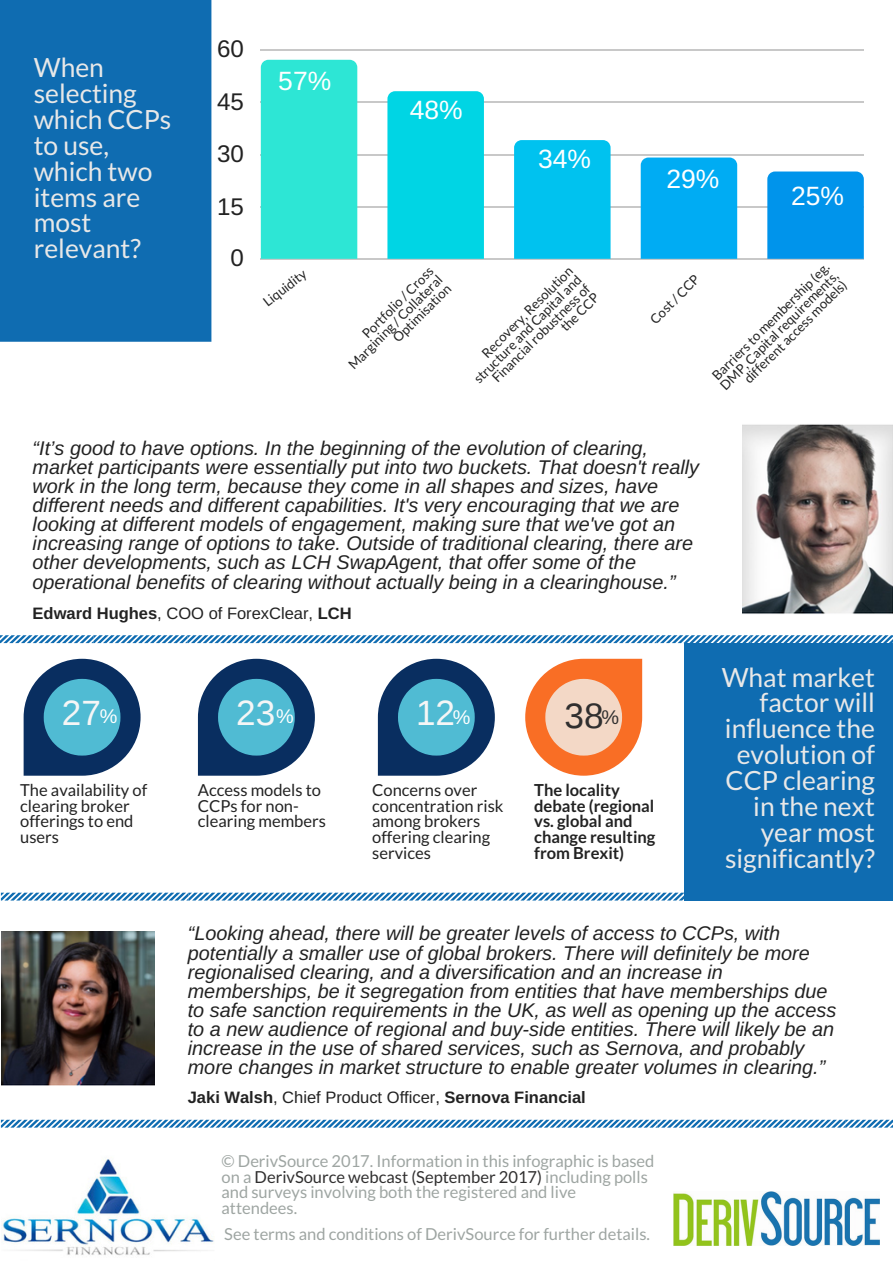
<style>
.page{position:relative;width:893px;height:1263px;background:#fff}
.page>*{position:absolute;margin:0;border:0;box-sizing:border-box;transform-origin:0 0}
.t1{font:35.25px "Liberation Sans";color:#302f2f}
.t2{font:35.1px "Liberation Sans";color:#f5f6f6}
.t3{font:26.4px/25.8px "Lato";color:#e8e8e8}
.t4{font:26.4px "Arimo";color:#fff}
.t5{font:24.15px "Arimo";color:#222}
.t6{font:italic 19.8px/19px "Arimo";color:#222}
.t7{font:19.8px "Arimo";color:#fff}
.t8{font:19.8px "Arimo";color:#302f2f}
.t9{font:16.5px/15.8px "Lato";color:#9ea5a2}
.t10{font:16.5px/15.8px "Lato";color:#222}
.t11{font:700 16.5px/15.8px "Lato";color:#222}
.t12{font:700 16.5px "Arimo";color:#222}
.t13{font:16.5px "Arimo";color:#222}
.t14{font:13.2px/12.3px "Lato";color:#222;text-align:right}
.s1{font-weight:700}
.s2{font-weight:400}
.s3{color:#302f2f}
</style>
<div class="page">
<div style="left:0;top:0;width:211px;height:342px;background:#0f6cb1"></div>
<hr style="left:261px;top:259px;width:602px;height:1px;background:#222">
<hr style="left:261px;top:206px;width:602px;height:2px;background:#222">
<hr style="left:261px;top:154px;width:602px;height:1px;background:#222">
<hr style="left:261px;top:102px;width:602px;height:1px;background:#222">
<hr style="left:261px;top:49px;width:602px;height:1px;background:#222">
<div style="left:261px;top:60px;width:96px;height:199px;background:#2de6d5"></div>
<div style="left:387px;top:91px;width:97px;height:168px;background:#00d5e4"></div>
<div style="left:514px;top:140px;width:96px;height:119px;background:#00c2ef"></div>
<div style="left:640px;top:158px;width:97px;height:101px;background:#00acf3"></div>
<div style="left:767px;top:171px;width:96px;height:88px;background:#0094eb"></div>
<svg style="left:0;top:635px;width:892px;height:8px"></svg>
<div style="left:683px;top:643px;width:209px;height:257px;background:#0f6cb1"></div>
<svg style="left:1px;top:893px;width:683px;height:7px"></svg>
<svg style="left:24px;top:659px;width:117px;height:117px"></svg>
<svg style="left:525px;top:659px;width:117px;height:117px"></svg>
<svg style="left:198px;top:659px;width:117px;height:117px;background:#477ea0"></svg>
<svg style="left:378px;top:659px;width:117px;height:117px;background:#477ea0"></svg>
<img style="left:1px;top:1159px;width:213px;height:97px">
<img style="left:673px;top:1191px;width:206px;height:54px">
<svg style="left:1px;top:1120px;width:891px;height:7px"></svg>
<img style="left:1px;top:932px;width:153px;height:154px">
<img style="left:742px;top:424px;width:150px;height:190px">
<h3 class="t3" style="left:34px;top:54px;width:139px">When selecting which CCPs to use, which two items are most relevant?</h3>
<p class="t5" style="left:217px;top:35px;width:28px">60</p>
<p class="t5" style="left:217px;top:88px;width:28px">45</p>
<p class="t5" style="left:217px;top:140px;width:28px">30</p>
<p class="t5" style="left:217px;top:193px;width:28px">15</p>
<p class="t5" style="left:231px;top:245px;width:15px">0</p>
<h3 class="t4" style="left:278px;top:66px;width:54px">57%</h3>
<h3 class="t4" style="left:410px;top:95px;width:54px">48%</h3>
<h3 class="t4" style="left:538px;top:144px;width:54px">34%</h3>
<h3 class="t4" style="left:666px;top:164px;width:54px">29%</h3>
<h3 class="t4" style="left:791px;top:181px;width:54px">25%</h3>
<p class="t14" style="left:261px;top:298px;width:52px;rotate:-38deg">Liquidity</p>
<p class="t14" style="left:337px;top:353px;width:128px;rotate:-45deg">Portfolio / Cross<br>Margining / Collateral<br>Optimisation</p>
<p class="t14" style="left:463px;top:367px;width:147px;rotate:-45deg">Recovery, Resolution structure and Capital and<br>Financial robustness of the CCP</p>
<p class="t14" style="left:647px;top:317px;width:65px;rotate:-45deg">Cost / CCP</p>
<p class="t14" style="left:709px;top:374px;width:162px;rotate:-45deg">Barriers to membership (eg.<br>DMP, Capital requirements, different access models)</p>
<p class="t6" style="left:33px;top:438px;width:668px">“It’s good to have options. In the beginning of the evolution of clearing, market participants were essentially put into two buckets. That doesn't really work in the long term, because they come in all shapes and sizes, have different needs and different capabilities. It's very encouraging that we are looking at different models of engagement, making sure that we've got an increasing range of options to take. Outside of traditional clearing, there are other developments, such as LCH SwapAgent, that offer some of the operational benefits of clearing without actually being in a clearinghouse.”</p>
<p class="t13" style="left:33px;top:604px;width:320px"><span class="s1">Edward Hughes</span>, COO of ForexClear, <span class="s1">LCH</span></p>
<h2 class="t2" style="left:62px;top:693px;width:41px">27</h2>
<h2 class="t2" style="left:236px;top:693px;width:41px">23</h2>
<h2 class="t2" style="left:416px;top:693px;width:41px">12</h2>
<h1 class="t1" style="left:564px;top:696px;width:41px">38</h1>
<p class="t7" style="left:100px;top:705px;width:19px">%</p>
<p class="t7" style="left:276px;top:705px;width:19px">%</p>
<p class="t7" style="left:453px;top:706px;width:19px">%</p>
<p class="t8" style="left:601px;top:706px;width:19px">%</p>
<p class="t10" style="left:20px;top:782px;width:129px">The availability of clearing broker offerings to end users</p>
<p class="t10" style="left:198px;top:782px;width:129px">Access models to<br>CCPs for non&shy;clearing members</p>
<p class="t10" style="left:372px;top:782px;width:133px">Concerns over concentration risk among brokers offering clearing services</p>
<p class="t11" style="left:534px;top:782px;width:123px">The locality debate (regional vs. global and change resulting from Brexit)</p>
<h3 class="t3" style="left:721px;top:663px;width:155px;text-align:right">What market factor will influence the evolution of<br>CCP clearing in the next year most significantly?</h3>
<p class="t6" style="left:188px;top:924px;width:650px">“Looking ahead, there will be greater levels of access to CCPs, with potentially a smaller use of global brokers. There will definitely be more regionalised clearing, and a diversification and an increase in memberships, be it segregation from entities that have memberships due to safe sanction requirements in the UK, as well as opening up the access to a new audience of regional and buy-side entities. There will likely be an increase in the use of shared services, such as Sernova, and probably more changes in market structure to enable greater volumes in clearing.”</p>
<p class="t12" style="left:188px;top:1088px;width:399px">Jaki Walsh<span class="s2">, Chief Product Officer,</span> Sernova Financial</p>
<p class="t9" style="left:221px;top:1152px;width:434px">© DerivSource 2017. Information in this infographic is based on a <span class="s3">DerivSource webcast (September 2017)</span> including polls and surveys involving both the registered and live attendees.</p>
<p class="t9" style="left:224px;top:1226px;width:427px">See terms and conditions of DerivSource for further details.</p>
</div>
